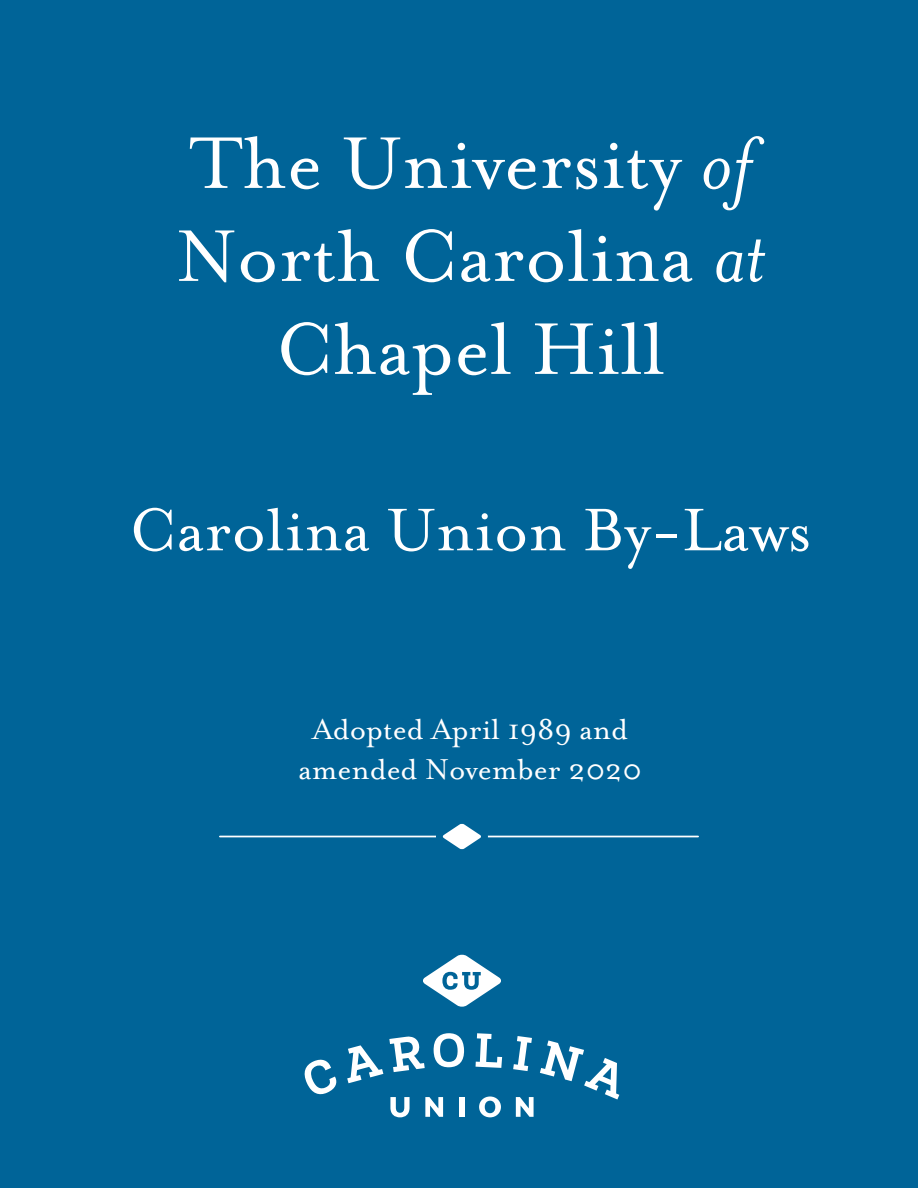
<style>
.page{position:relative;width:918px;height:1188px;background:#006498}
.page>*{position:absolute;margin:0;border:0;box-sizing:border-box;transform-origin:0 0}
.t1{font:84px/93px "Mrs Eaves Roman";color:#fff;text-align:center}
.t2{font:69px "Mrs Eaves Roman";color:#fff}
.t3{font:33px/39.6px "Mrs Eaves Roman";color:#fff;text-align:center}
.s1{font-family:"Mrs Eaves";font-style:italic}
</style>
<div class="page">
<svg style="left:305px;top:1059px;width:32px;height:36px"></svg>
<svg style="left:347px;top:1045px;width:36px;height:38px"></svg>
<svg style="left:389px;top:1036px;width:36px;height:36px"></svg>
<svg style="left:433px;top:1033px;width:31px;height:35px"></svg>
<svg style="left:476px;top:1033px;width:26px;height:35px"></svg>
<svg style="left:513px;top:1036px;width:19px;height:35px"></svg>
<svg style="left:540px;top:1040px;width:79px;height:59px"></svg>
<svg style="left:390px;top:1097px;width:20px;height:20px"></svg>
<svg style="left:425px;top:1097px;width:18px;height:20px"></svg>
<div style="left:459px;top:1097px;width:5px;height:20px;background:#fff"></div>
<svg style="left:479px;top:1097px;width:22px;height:20px"></svg>
<svg style="left:516px;top:1097px;width:18px;height:20px"></svg>
<svg style="left:423px;top:955px;width:78px;height:52px"></svg>
<svg style="left:443px;top:824px;width:38px;height:25px"></svg>
<svg style="left:219px;top:836px;width:217px;height:1px"></svg>
<svg style="left:488px;top:836px;width:211px;height:1px"></svg>
<p class="t1" style="left:176px;top:117px;width:590px">The University <span class="s1">of<br></span>North Carolina <span class="s1">at<br></span>Chapel Hill</p>
<p class="t2" style="left:129px;top:492px;width:684px">Carolina Union By-Laws</p>
<p class="t3" style="left:299px;top:710px;width:345px">Adopted April 1989 and amended November 2020</p>
</div>
